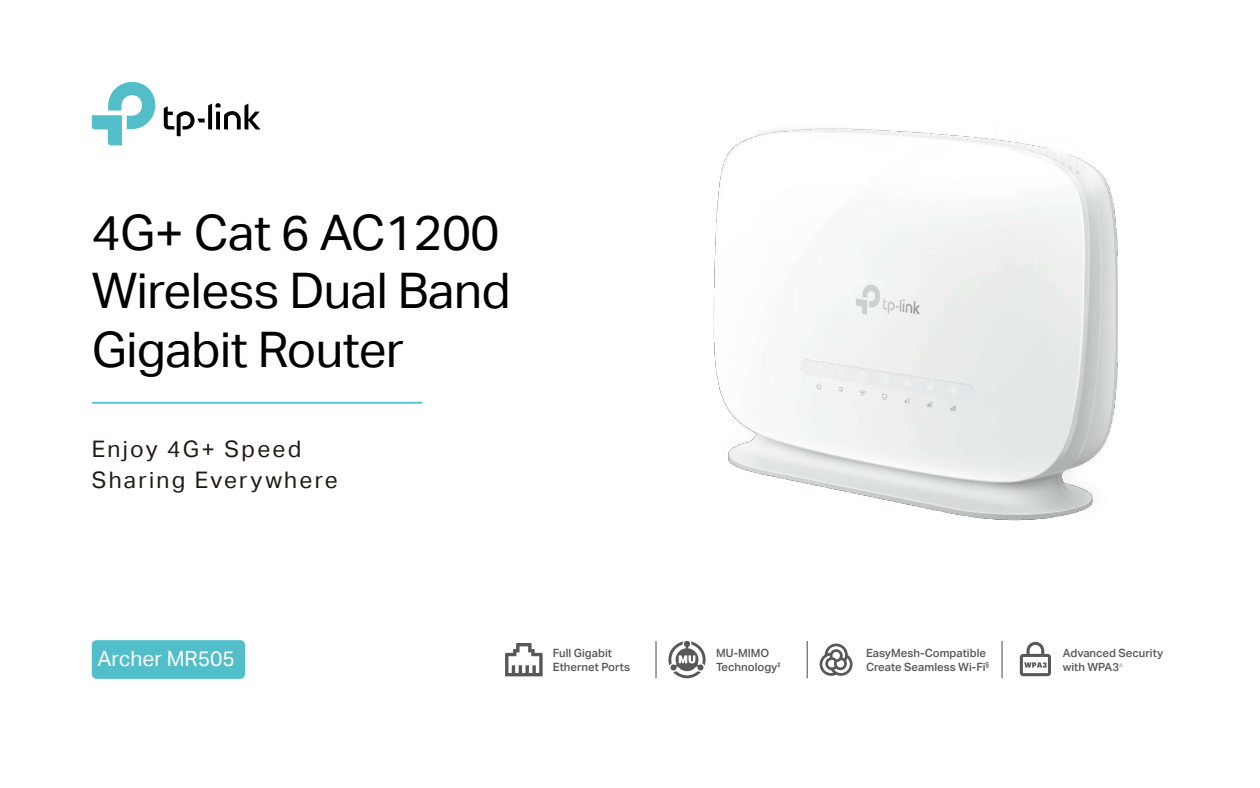
<style>
.page{position:relative;width:1260px;height:788px;background:#fff}
.page>*{position:absolute;margin:0;border:0;box-sizing:border-box;transform-origin:0 0}
.t1{font:49px/58.8px "TP Link Aktiv Regular";letter-spacing:-.01em;color:#040000}
.t2{font:22.75px/30.9px "TP Link Aktiv Regular";letter-spacing:.1em;color:#221815}
.t3{font:21px "TP Link Aktiv Regular";color:#fff}
.t4{font:11.38px/13.7px "TP Link Aktiv Medium";color:#595757}
</style>
<div class="page">
<svg style="left:92px;top:82px;width:63px;height:63px"></svg>
<svg style="left:164px;top:103px;width:97px;height:33px"></svg>
<hr style="left:92px;top:402px;width:330px;height:1px;background:#52bec9">
<div style="left:92px;top:640px;width:153px;height:38px;background:#52bec9;border-radius:5px"></div>
<img style="left:713px;top:128px;width:405px;height:393px">
<svg style="left:820px;top:643px;width:33px;height:32px"></svg>
<svg style="left:505px;top:643px;width:38px;height:33px"></svg>
<svg style="left:668px;top:641px;width:38px;height:37px"></svg>
<hr style="left:1001px;top:641px;width:2px;height:37px;background:#595757">
<hr style="left:655px;top:641px;width:2px;height:37px;background:#595757">
<hr style="left:807px;top:641px;width:1px;height:37px;background:#595757">
<svg style="left:1019px;top:641px;width:32px;height:36px"></svg>
<h1 class="t1" style="left:92px;top:203px;width:420px">4G+ Cat 6 AC1200<br>Wireless Dual Band<br>Gigabit Router</h1>
<h2 class="t2" style="left:92px;top:433px;width:247px">Enjoy 4G+ Speed<br>Sharing Everywhere</h2>
<p class="t4" style="left:553px;top:646px;width:79px">Full Gigabit<br>Ethernet Ports</p>
<p class="t4" style="left:716px;top:646px;width:66px">MU-MIMO<br>Technology<sup>‡</sup></p>
<h3 class="t3" style="left:98px;top:646px;width:139px">Archer MR505</h3>
<p class="t4" style="left:866px;top:646px;width:125px">EasyMesh-Compatible<br>Create Seamless Wi-Fi<sup>§</sup></p>
<p class="t4" style="left:1063px;top:646px;width:102px">Advanced Security with WPA3<sup>△</sup></p>
</div>
